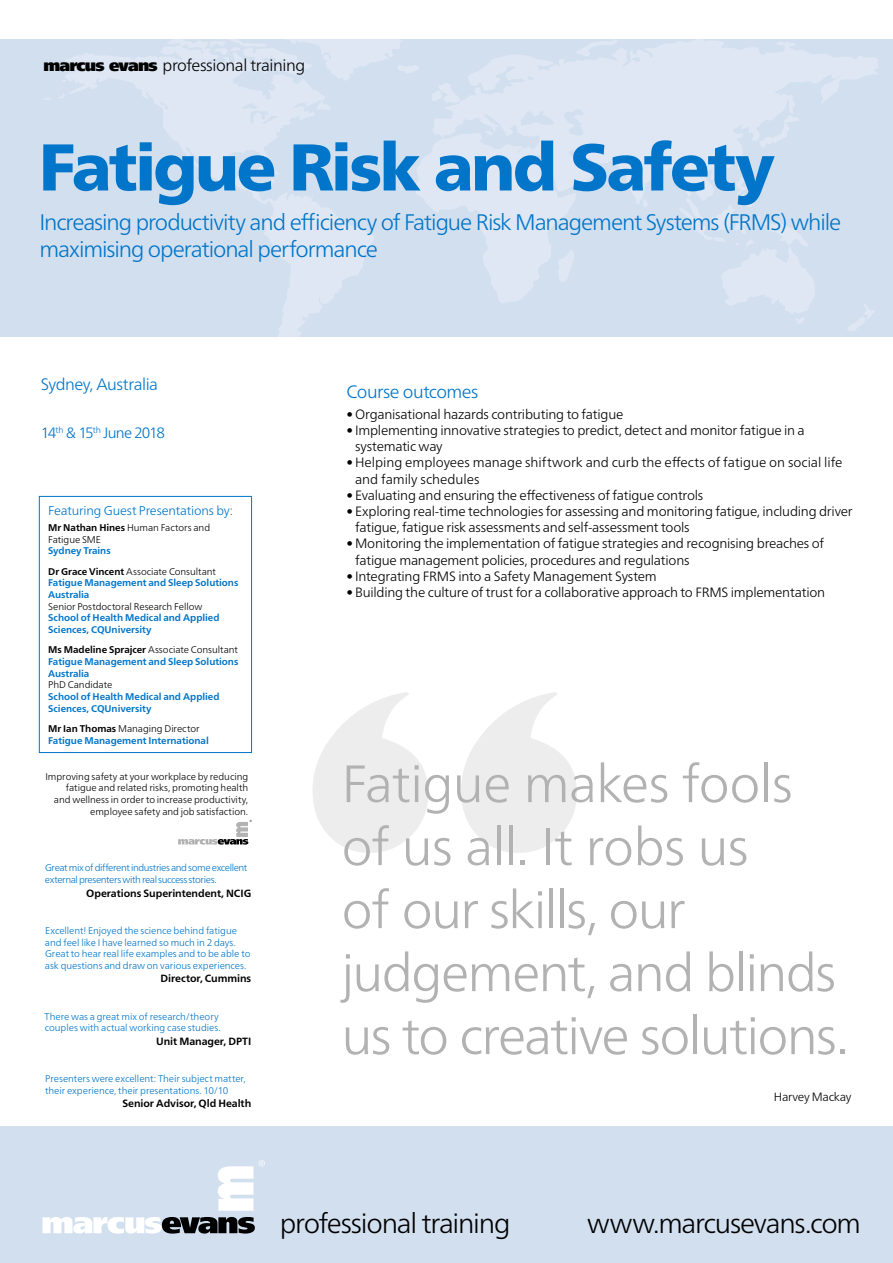
<style>
.page{position:relative;width:893px;height:1263px;background:#fff}
.page>*{position:absolute;margin:0;border:0;box-sizing:border-box;transform-origin:0 0}
.t1{font:900 66px "Frutiger Neue LTW1 G";letter-spacing:-.035em;color:#0075c9}
.t2{font:300 52.5px/63px "Frutiger Neue LTW1 G";letter-spacing:-.03em;color:#b3b2b2}
.t3{font:300 27.75px "Frutiger Neue LTW1 G";letter-spacing:-.045em;color:#000}
.t4{font:300 22.5px/27px "Frutiger Neue LTW1 G";letter-spacing:-.05em;color:#0075c9}
.t5{font:300 18px "Frutiger Neue LTW1 G";letter-spacing:-.03em;color:#0075c9}
.t6{font:300 16.5px "Frutiger Neue LTW1 G";letter-spacing:-.025em;color:#000}
.t7{font:300 16.5px "Frutiger Neue LTW1 G";letter-spacing:-.03em;color:#0075c9}
.t8{font:300 15px "Frutiger Neue LTW1 G";letter-spacing:-.07em;color:#0075c9}
.t9{font:300 13.5px/16.2px "Frutiger Neue LTW1 G";letter-spacing:-.015em;color:#000}
.t10{font:300 12.75px "Frutiger Neue LTW1 G";letter-spacing:-.015em;color:#0075c9}
.t11{font:300 12px "Frutiger Neue LTW1 G";letter-spacing:-.02em;color:#000}
.t12{font:700 10.5px "Frutiger Neue LTW1 G";letter-spacing:-.005em;color:#000}
.t13{font:300 9.75px/11.7px "Frutiger Neue LTW1 G";letter-spacing:-.005em;color:#0075c9}
.t14{font:700 9.75px/11.7px "Frutiger Neue LTW1 G";letter-spacing:-.005em;color:#0075c9}
.t15{font:300 9.75px/11.7px "Frutiger Neue LTW1 G";letter-spacing:-.005em;color:#000}
.t16{font:300 9.75px/11.7px "Frutiger Neue LTW1 G";letter-spacing:-.04em;color:#0075c9}
.s1{font-family:"Frutiger LT";font-weight:900}
.s2{font-weight:700}
.s3{font-weight:700;color:#0075c9}
.s4{color:#000}
.s5{font-weight:300;color:#000}
</style>
<div class="page">
<div style="left:0;top:32px;width:893px;height:310px;background:#d2dfef"></div>
<svg style="left:60px;top:47px;width:314px;height:290px"></svg>
<svg style="left:167px;top:39px;width:100px;height:17px"></svg>
<svg style="left:283px;top:39px;width:136px;height:42px"></svg>
<svg style="left:257px;top:167px;width:22px;height:16px"></svg>
<svg style="left:415px;top:153px;width:159px;height:150px"></svg>
<svg style="left:432px;top:39px;width:446px;height:166px;fill:#dee7f3"></svg>
<svg style="left:576px;top:39px;width:42px;height:18px"></svg>
<svg style="left:759px;top:95px;width:41px;height:53px"></svg>
<svg style="left:736px;top:162px;width:8px;height:7px"></svg>
<svg style="left:848px;top:304px;width:26px;height:27px"></svg>
<svg style="left:677px;top:177px;width:138px;height:147px"></svg>
<div style="left:0;top:0;width:893px;height:39px;background:#fff"></div>
<div style="left:0;top:337px;width:892px;height:18px;background:#fff"></div>
<div style="left:0;top:1127px;width:893px;height:136px;background:#d2dfef"></div>
<svg style="left:43px;top:1217px;width:212px;height:16px"></svg>
<svg style="left:218px;top:1160px;width:47px;height:51px"></svg>
<div style="left:39px;top:496px;width:213px;height:257px;border:1px solid #0075c9"></div>
<svg style="left:313px;top:692px;width:264px;height:161px"></svg>
<svg style="left:178px;top:820px;width:74px;height:25px"></svg>
<p class="t6" style="left:44px;top:53px;width:263px"><span class="s1">marcus evans</span> professional training</p>
<h1 class="t1" style="left:39px;top:118px;width:737px">Fatigue Risk and Safety</h1>
<h3 class="t4" style="left:39px;top:207px;width:804px">Increasing productivity and efficiency of Fatigue Risk Management Systems (FRMS) while maximising operational performance</h3>
<p class="t7" style="left:41px;top:372px;width:119px">Sydney, Australia</p>
<p class="t8" style="left:41px;top:422px;width:126px">14<sup>th</sup> &amp; 15<sup>th</sup> June 2018</p>
<p class="t10" style="left:48px;top:501px;width:186px">Featuring Guest Presentations by:</p>
<p class="t15" style="left:48px;top:521px;width:163px"><span class="s2">Mr Nathan Hines</span> Human Factors and<br>Fatigue SME</p>
<p class="t15" style="left:48px;top:540px;width:169px;line-height:20.2px"><span class="s3">Sydney Trains<br></span><span class="s2">Dr Grace Vincent</span> Associate Consultant</p>
<p class="t14" style="left:48px;top:576px;width:192px">Fatigue Management and Sleep Solutions<br>Australia</p>
<p class="t15" style="left:48px;top:600px;width:156px">Senior Postdoctoral Research Fellow</p>
<p class="t14" style="left:48px;top:611px;width:173px">School of Health Medical and Applied<br>Sciences, CQUniversity</p>
<p class="t14" style="left:48px;top:643px;width:192px;text-align:justify"><span class="s4">Ms Madeline Sprajcer</span> <span class="s5">Associate Consultant </span>Fatigue Management and Sleep Solutions Australia</p>
<p class="t15" style="left:48px;top:678px;width:66px">PhD Candidate</p>
<p class="t14" style="left:48px;top:690px;width:173px">School of Health Medical and Applied<br>Sciences, CQUniversity</p>
<p class="t14" style="left:48px;top:722px;width:162px"><span class="s4">Mr Ian Thomas</span> <span class="s5">Managing Director<br></span>Fatigue Management International</p>
<p class="t15" style="left:45px;top:770px;width:204px;text-align:right">Improving safety at your workplace by reducing fatigue and related risks, promoting health<br>and wellness in order to increase productivity, employee safety and job satisfaction.</p>
<p class="t16" style="left:45px;top:861px;width:204px">Greatmixofdifferentindustriesandsomeexcellent externalpresenterswithreal success stories.</p>
<p class="t12" style="left:86px;top:885px;width:167px">Operations Superintendent, NCIG</p>
<p class="t13" style="left:45px;top:924px;width:207px">Excellent! Enjoyed the science behind fatigue and feel like I have learned so much in 2 days.<br>Great to hear real life examples and to be able to ask questions and draw on various experiences.</p>
<p class="t12" style="left:160px;top:971px;width:92px">Director, Cummins</p>
<p class="t13" style="left:45px;top:1010px;width:178px">There was a great mix of research/theory couples with actual working case studies.</p>
<p class="t12" style="left:156px;top:1033px;width:97px">Unit Manager, DPTI</p>
<p class="t13" style="left:45px;top:1072px;width:202px">Presenters were excellent: Their subject matter, their experience, their presentations. 10/10</p>
<p class="t12" style="left:123px;top:1096px;width:130px">Senior Advisor, Qld Health</p>
<h3 class="t5" style="left:347px;top:379px;width:133px">Course outcomes</h3>
<p class="t9" style="left:347px;top:405px;width:278px">• Organisational hazards contributing to fatigue</p>
<p class="t9" style="left:355px;top:421px;width:451px;text-indent:-9px">• Implementing innovative strategies to predict, detect and monitor fatigue in a systematic way</p>
<p class="t9" style="left:355px;top:454px;width:489px;text-indent:-9px">• Helping employees manage shiftwork and curb the effects of fatigue on social life and family schedules</p>
<p class="t9" style="left:347px;top:486px;width:358px">• Evaluating and ensuring the effectiveness of fatigue controls</p>
<p class="t9" style="left:355px;top:502px;width:499px;text-indent:-9px">• Exploring real-time technologies for assessing and monitoring fatigue, including driver fatigue, fatigue risk assessments and self-assessment tools</p>
<p class="t9" style="left:355px;top:535px;width:471px;text-indent:-9px">• Monitoring the implementation of fatigue strategies and recognising breaches of fatigue management policies, procedures and regulations</p>
<p class="t9" style="left:347px;top:567px;width:312px">• Integrating FRMS into a Safety Management System</p>
<p class="t9" style="left:347px;top:583px;width:480px">• Building the culture of trust for a collaborative approach to FRMS implementation</p>
<h2 class="t2" style="left:341px;top:748px;width:508px">Fatigue makes fools of us all. It robs us<br>of our skills, our judgement, and blinds us to creative solutions.</h2>
<p class="t11" style="left:774px;top:1088px;width:79px">Harvey Mackay</p>
<h3 class="t3" style="left:280px;top:1202px;width:232px">professional training</h3>
<h3 class="t3" style="left:587px;top:1202px;width:275px">www.marcusevans.com</h3>
</div>
